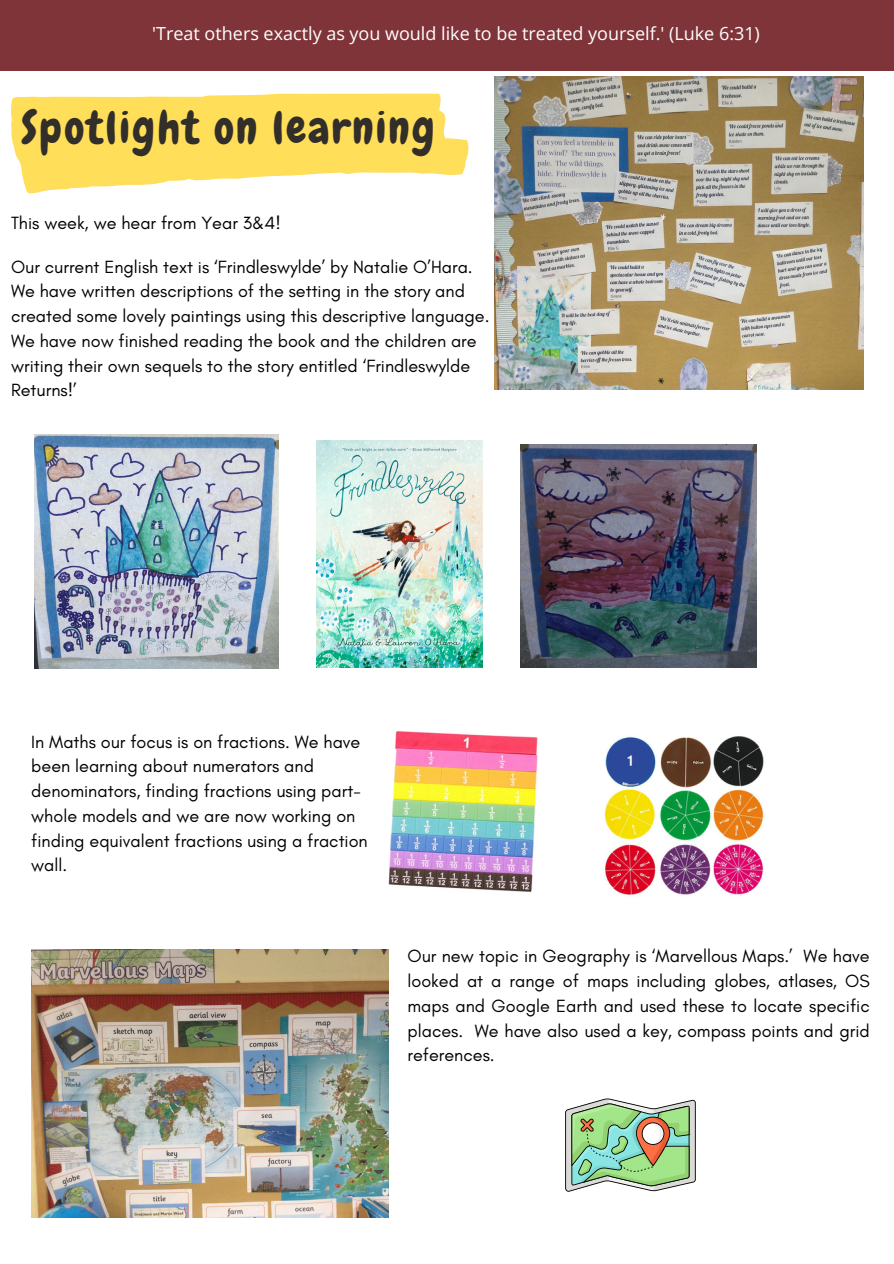
<style>
.page{position:relative;width:894px;height:1264px;background:#fff}
.page>*{position:absolute;margin:0;border:0;box-sizing:border-box;transform-origin:0 0}
.t1{font:44.7px "Chewy";letter-spacing:.05em;color:#322e2a}
.t2{font:18px/24.8px "Glacial Indifference";color:#000}
.t3{font:18px "Open Sans";color:#fff}
</style>
<div class="page">
<div style="left:0;top:0;width:893px;height:71px;background:#7f343a"></div>
<svg style="left:11px;top:94px;width:457px;height:99px;fill:#ffde59"></svg>
<img style="left:494px;top:76px;width:369px;height:313px">
<img style="left:34px;top:434px;width:244px;height:234px">
<img style="left:520px;top:444px;width:236px;height:223px">
<img style="left:31px;top:949px;width:357px;height:268px">
<svg style="left:565px;top:1098px;width:130px;height:93px;background:#a5c69e"></svg>
<img style="left:316px;top:440px;width:166px;height:227px">
<img style="left:388px;top:731px;width:150px;height:161px">
<img style="left:604px;top:736px;width:160px;height:160px">
<p class="t3" style="left:152px;top:20px;width:609px">'Treat others exactly as you would like to be treated yourself.' (Luke 6:31)</p>
<p class="t1" style="left:21px;top:99px;width:414px">Spotlight on learning</p>
<p class="t2" style="left:11px;top:210px;width:271px">This week, we hear from Year 3&amp;4!</p>
<p class="t2" style="left:11px;top:254px;width:480px">Our current English text is ‘Frindleswylde’ by Natalie O’Hara.<br>We have written descriptions of the setting in the story and created some lovely paintings using this descriptive language.<br>We have now finished reading the book and the children are writing their own sequels to the story entitled ‘Frindleswylde Returns!’</p>
<h1 class="t2" style="left:31px;top:729px;width:338px">In Maths our focus is on fractions. We have been learning about numerators and denominators, finding fractions using part&shy;whole models and we are now working on finding equivalent fractions using a fraction wall.</h1>
<p class="t2" style="left:407px;top:943px;width:463px;text-align:justify">Our new topic in Geography is ‘Marvellous Maps.’ We have looked at a range of maps including globes, atlases, OS maps and Google Earth and used these to locate specific places. We have also used a key, compass points and grid references.</p>
</div>
